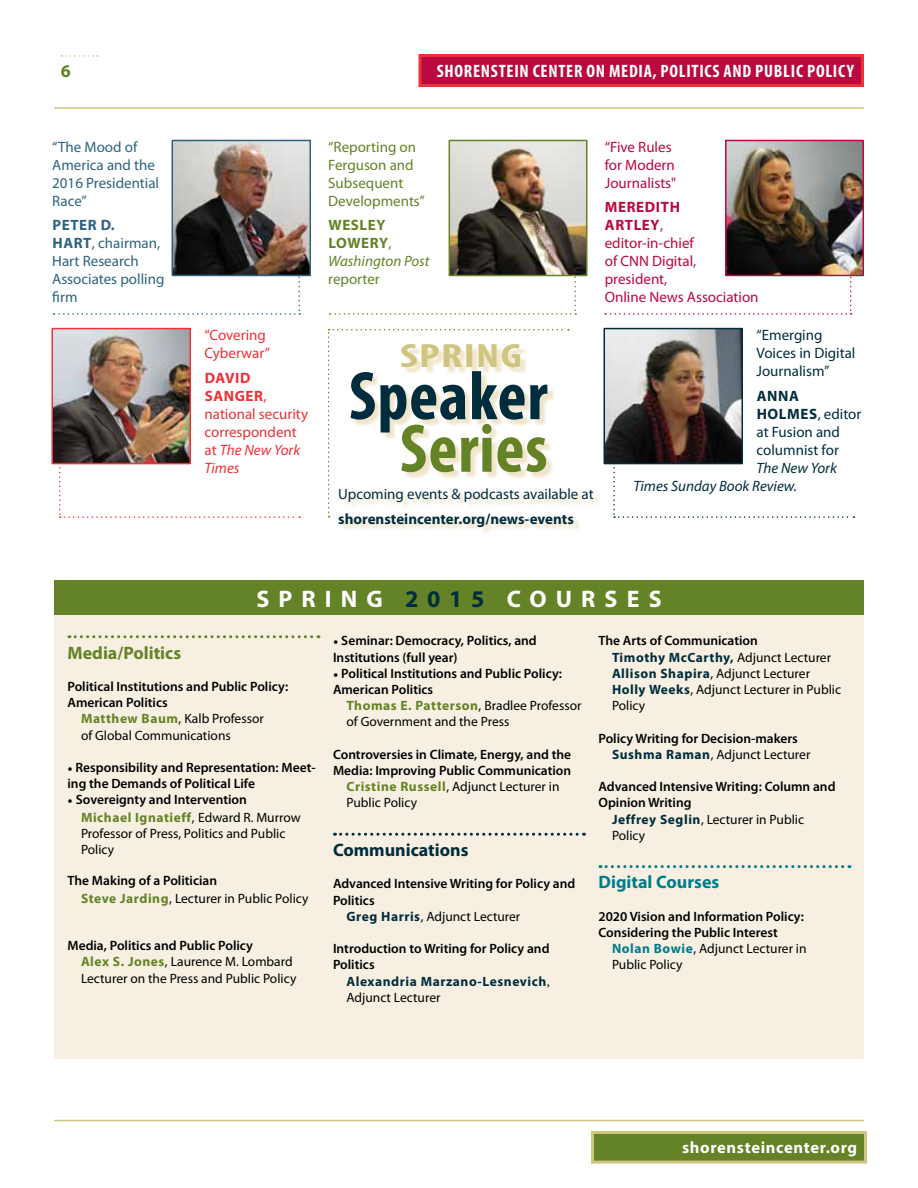
<style>
.page{position:relative;width:918px;height:1188px;background:#fff}
.page>*{position:absolute;margin:0;border:0;box-sizing:border-box;transform-origin:0 0}
.t1{font:700 condensed 69.3px "Myriad Pro";letter-spacing:.01em;color:#002d3d}
.t2{font:700 condensed 69.3px "Myriad Pro";color:#648326}
.t3{font:700 condensed 33.75px "Myriad Pro";color:#cfc580;scale:1.33 1}
.t4{font:700 24px "Myriad Pro";letter-spacing:.38em;color:#fff}
.t5{font:700 condensed 18px "Myriad Pro";letter-spacing:.04em;color:#fff}
.t6{font:700 18px "Myriad Pro";color:#648326}
.t7{font:700 18px "Myriad Pro";color:#002d3d}
.t8{font:700 18px "Myriad Pro";color:#007c8b}
.t9{font:700 16.5px "Myriad Pro";letter-spacing:.04em;color:#fff}
.t10{font:15px/18px "Myriad Pro";color:#002d3d}
.t11{font:15px/18px "Myriad Pro";color:#ba093e}
.t12{font:15px/18px "Myriad Pro";color:#2d637f}
.t13{font:15px/18px "Myriad Pro";color:#ee3137}
.t14{font:15px/18px "Myriad Pro";color:#648326}
.t15{font:700 15px "Myriad Pro";color:#002d3d}
.t16{font:italic 15px/18px "Myriad Pro";color:#002d3d}
.t17{font:italic 15px/18px "Myriad Pro";color:#648326}
.t18{font:600 13.5px/16.2px "Myriad Pro";color:#000}
.t19{font:13.5px/16.2px "Myriad Pro";color:#000}
.t20{font:700 13.5px/16.2px "Myriad Pro";letter-spacing:.04em;color:#002d3d}
.s1{font-weight:700}
.s2{font-style:italic}
.s3{font-weight:700;font-style:normal}
.s4{font-style:normal}
.s5{color:#002d3d}
.s6{font-weight:700;color:#648326}
.s7{font-family:"Minion Pro";font-weight:400}
.s8{font-weight:400}
.s9{font-weight:600}
.s10{font-weight:700;color:#002d3d}
.s11{font-family:"Minion Pro";font-weight:400;color:#000}
.s12{font-weight:400;color:#000}
.s13{font-weight:700;color:#007c8b}
</style>
<div class="page">
<div style="left:420px;top:56px;width:442px;height:30px;background:#ba093e"></div>
<div style="left:418px;top:54px;width:446px;height:33px;border:3px solid #ee3137"></div>
<hr style="left:54px;top:107px;width:810px;height:2px;background:#cfc580">
<hr style="left:54px;top:1120px;width:810px;height:1px;background:#cfc580">
<svg style="left:62px;top:55px;width:36px;height:2px"></svg>
<svg style="left:591px;top:1131px;width:276px;height:33px;background:#7b913a"></svg>
<svg style="left:328px;top:329px;width:241px;height:189px"></svg>
<svg style="left:613px;top:464px;width:241px;height:54px"></svg>
<svg style="left:59px;top:464px;width:241px;height:54px"></svg>
<svg style="left:605px;top:276px;width:247px;height:39px"></svg>
<svg style="left:330px;top:140px;width:246px;height:175px"></svg>
<svg style="left:54px;top:140px;width:246px;height:175px"></svg>
<img style="left:55px;top:331px;width:133px;height:130px">
<div style="left:52px;top:328px;width:139px;height:136px;border:2px solid #ee3137"></div>
<img style="left:728px;top:143px;width:133px;height:130px">
<div style="left:725px;top:140px;width:139px;height:136px;border:2px solid #ba093e"></div>
<img style="left:607px;top:331px;width:133px;height:130px">
<div style="left:604px;top:328px;width:139px;height:136px;border:2px solid #002d3d"></div>
<img style="left:452px;top:143px;width:133px;height:130px">
<div style="left:449px;top:140px;width:139px;height:136px;border:2px solid #648326"></div>
<img style="left:175px;top:143px;width:133px;height:130px">
<div style="left:172px;top:140px;width:139px;height:136px;border:2px solid #2d637f"></div>
<div style="left:352px;top:346px;width:203px;height:134px;background:#ecdcb9;opacity:.75"></div>
<div style="left:340px;top:490px;width:261px;height:44px;background:#ecdcb9;opacity:.75"></div>
<div style="left:54px;top:580px;width:810px;height:479px;background:#f7f0e2"></div>
<svg style="left:69px;top:635px;width:250px;height:3px"></svg>
<svg style="left:341px;top:833px;width:244px;height:3px"></svg>
<svg style="left:600px;top:865px;width:250px;height:3px"></svg>
<div style="left:54px;top:580px;width:810px;height:35px;background:#648326"></div>
<h3 class="t6" style="left:61px;top:59px;width:11px">6</h3>
<h3 class="t5" style="left:437px;top:60px;width:297px">SHORENSTEIN CENTER ON MEDIA, POLITICS AND</h3>
<h3 class="t5" style="left:755px;top:60px;width:100px">PUBLIC POLICY</h3>
<p class="t12" style="left:52px;top:137px;width:108px">“The Mood of<br>America and the<br>2016 Presidential<br>Race”</p>
<p class="t12" style="left:52px;top:216px;width:114px"><span class="s1">Peter D.<br>Hart</span>, chairman,<br>Hart Research<br>Associates polling firm</p>
<p class="t13" style="left:205px;top:326px;width:67px">“Covering<br>Cyberwar”</p>
<p class="t13" style="left:205px;top:368px;width:105px"><span class="s1">David<br>Sanger</span>, national security correspondent at <span class="s2">The New York<br>Times</span></p>
<p class="t14" style="left:328px;top:137px;width:98px">“Reporting on<br>Ferguson and<br>Subsequent<br>Developments”</p>
<p class="t17" style="left:328px;top:216px;width:103px"><span class="s3">Wesley<br>Lowery</span><span class="s4">,<br></span>Washington Post</p>
<p class="t14" style="left:328px;top:270px;width:53px">reporter</p>
<h2 class="t3" style="left:400px;top:335px;width:74px">SPRING</h2>
<h1 class="t1" style="left:349px;top:353px;width:200px">SPEAKER</h1>
<h1 class="t2" style="left:400px;top:405px;width:149px">SERIES</h1>
<p class="t10" style="left:338px;top:485px;width:257px">Upcoming events &amp; podcasts available at</p>
<p class="t15" style="left:338px;top:509px;width:237px">shorensteincenter.org/news-events</p>
<p class="t11" style="left:605px;top:137px;width:73px">“Five Rules for Modern<br>Journalists"</p>
<p class="t11" style="left:605px;top:198px;width:155px"><span class="s1">Meredith<br>Artley</span>,<br>editor-in-chief<br>of CNN Digital, president,<br>Online News Association</p>
<p class="t10" style="left:757px;top:326px;width:100px">“Emerging<br>Voices in Digital<br>Journalism”</p>
<p class="t10" style="left:757px;top:386px;width:106px"><span class="s1">Anna<br>Holmes</span>, editor at Fusion and columnist for</p>
<p class="t16" style="left:633px;top:458px;width:205px;text-indent:123px">The New York<br>Times Sunday Book Review.</p>
<h3 class="t4" style="left:256px;top:583px;width:404px">Spri ng <span class="s5">2015</span> Courses</h3>
<h3 class="t6" style="left:68px;top:641px;width:115px">Media/Politics</h3>
<p class="t18" style="left:68px;top:678px;width:222px">Political Institutions and Public Policy:</p>
<p class="t18" style="left:68px;top:694px;width:102px">American Politics</p>
<p class="t19" style="left:81px;top:710px;width:184px"><span class="s6">Matthew Baum</span>, Kalb Professor</p>
<p class="t19" style="left:81px;top:727px;width:151px">of Global Communications</p>
<p class="t18" style="left:68px;top:759px;width:250px"><span class="s7">•</span> Responsibility and Representation: Meet&shy;ing the Demands of Political Life</p>
<p class="t18" style="left:81px;top:791px;width:221px;line-height:17.7px;text-indent:-14px"><span class="s7">•</span> Sovereignty and Intervention<br><span class="s6">Michael Ignatieff</span><span class="s8">, Edward R. Murrow</span></p>
<p class="t19" style="left:81px;top:825px;width:206px">Professor of Press, Politics and Public<br>Policy</p>
<p class="t19" style="left:81px;top:872px;width:229px;line-height:17.7px;text-indent:-14px"><span class="s9">The Making of a Politician<br></span><span class="s6">Steve Jarding</span>, Lecturer in Public Policy</p>
<p class="t19" style="left:81px;top:937px;width:217px;text-indent:-14px"><span class="s9">Media, Politics and Public Policy<br></span><span class="s6">Alex S. Jones</span>, Laurence M. Lombard<br>Lecturer on the Press and Public Policy</p>
<p class="t18" style="left:333px;top:632px;width:205px"><span class="s7">•</span> Seminar: Democracy, Politics, and<br>Institutions (full year)</p>
<p class="t18" style="left:333px;top:665px;width:231px"><span class="s7">•</span> Political Institutions and Public Policy:<br>American Politics</p>
<p class="t19" style="left:346px;top:697px;width:237px"><span class="s6">Thomas E. Patterson</span>, Bradlee Professor of Government and the Press</p>
<p class="t18" style="left:333px;top:746px;width:240px">Controversies in Climate, Energy, and the</p>
<p class="t18" style="left:333px;top:762px;width:240px">Media: Improving Public Communication</p>
<p class="t19" style="left:346px;top:778px;width:215px"><span class="s6">Cristine Russell</span>, Adjunct Lecturer in</p>
<p class="t19" style="left:346px;top:795px;width:72px">Public Policy</p>
<h3 class="t7" style="left:333px;top:838px;width:137px">Communications</h3>
<p class="t18" style="left:333px;top:875px;width:244px">Advanced Intensive Writing for Policy and</p>
<p class="t18" style="left:333px;top:892px;width:43px">Politics</p>
<p class="t19" style="left:346px;top:908px;width:175px"><span class="s10">Greg H arris</span>, Adjunct Lecturer</p>
<p class="t18" style="left:333px;top:940px;width:218px">Introduction to Writing for Policy and<br>Politics</p>
<p class="t20" style="left:346px;top:972px;width:205px">Alexandria Marzano-Lesnevich<span class="s11">,<br></span><span class="s12">Adjunct Lecturer</span></p>
<p class="t19" style="left:612px;top:633px;width:231px;text-indent:-14px"><span class="s9">The Arts of Communication<br></span><span class="s10">Timothy McCarthy,</span> Adjunct Lecturer<br><span class="s10">Allison Shapira</span>, Adjunct Lecturer<br><span class="s10">H olly Weeks</span>, Adjunct Lecturer in Public<br>Policy</p>
<p class="t18" style="left:612px;top:730px;width:200px;text-indent:-14px">Policy Writing for Decision-makers<br><span class="s10">Sushma Raman</span><span class="s8">, Adjunct Lecturer</span></p>
<p class="t18" style="left:598px;top:778px;width:239px">Advanced Intensive Writing: Column and</p>
<p class="t18" style="left:598px;top:794px;width:95px">Opinion Writing</p>
<p class="t19" style="left:612px;top:811px;width:194px"><span class="s10">Jeffrey Seglin</span>, Lecturer in Public</p>
<p class="t19" style="left:612px;top:827px;width:35px">Policy</p>
<h3 class="t8" style="left:598px;top:871px;width:122px">Digital Courses</h3>
<p class="t18" style="left:598px;top:908px;width:207px">2020 Vision and Information Policy:<br>Considering the Public Interest</p>
<p class="t19" style="left:612px;top:940px;width:196px"><span class="s13">Nolan Bowie</span>, Adjunct Lecturer in<br>Public Policy</p>
<p class="t9" style="left:682px;top:1137px;width:177px">shorensteincenter.org</p>
</div>
